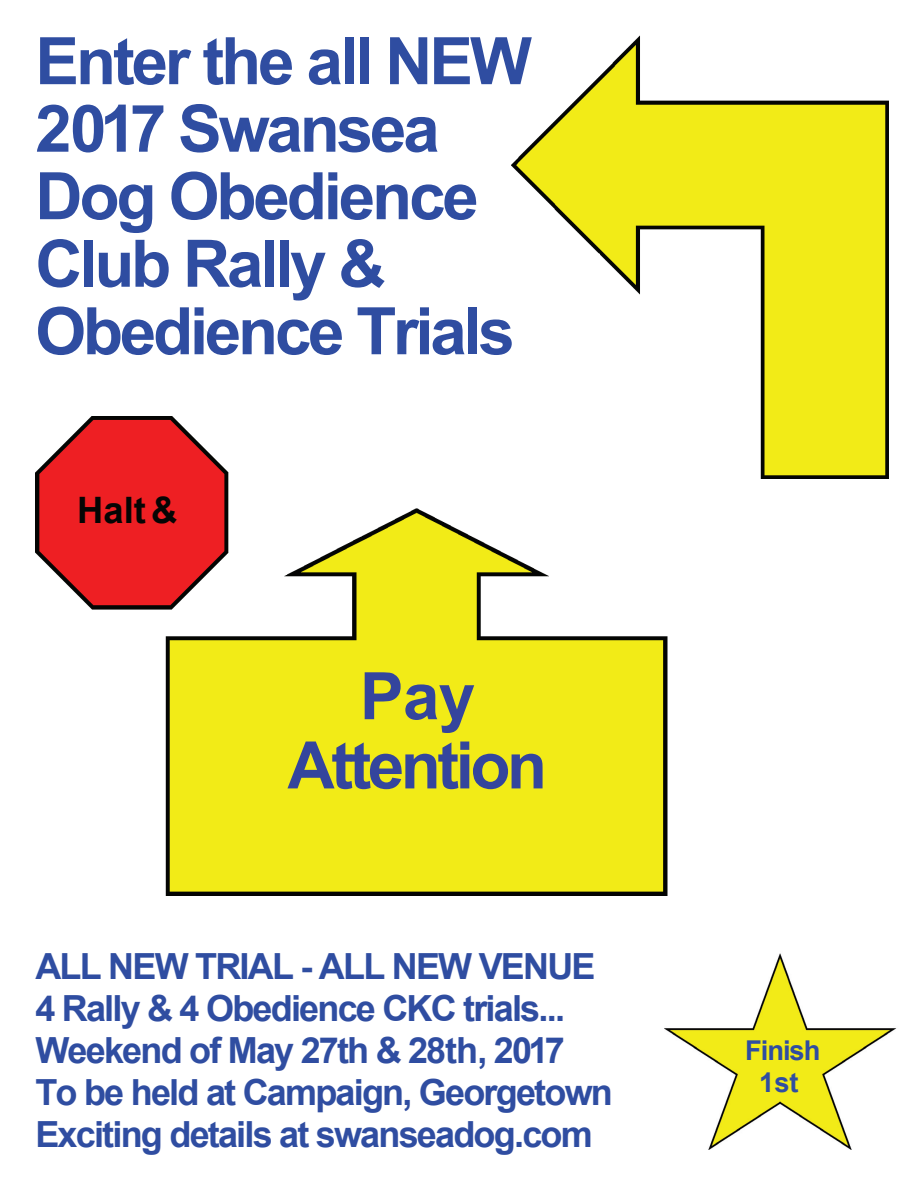
<style>
.page{position:relative;width:918px;height:1188px;background:#fff}
.page>*{position:absolute;margin:0;border:0;box-sizing:border-box;transform-origin:0 0}
.t1{font:700 65.55px/67.5px "Arial";letter-spacing:-.05em;color:#2f4da1}
.t2{font:700 65.55px/69.2px "Arial";letter-spacing:-.055em;color:#34459d;text-align:center}
.t3{font:700 36.45px "Arial";color:#050504}
.t4{font:700 36px/42px "Arial";letter-spacing:-.05em;color:#2f4da1}
.t5{font:700 27.3px/32.8px "Arial";letter-spacing:-.04em;color:#2f4da1;text-align:center}
</style>
<div class="page">
<img style="left:665px;top:953px;width:232px;height:196px">
<img style="left:35px;top:416px;width:633px;height:479px">
<img style="left:512px;top:35px;width:377px;height:444px">
<h1 class="t1" style="left:35px;top:29px;width:498px">Enter the all NEW<br>2017 Swansea<br>Dog Obedience<br>Club Rally &amp;<br>Obedience Trials</h1>
<p class="t3" style="left:77px;top:486px;width:102px">Halt&amp;</p>
<h1 class="t2" style="left:287px;top:664px;width:261px">Pay<br>Attention</h1>
<p class="t4" style="left:35px;top:946px;width:579px">ALL NEW TRIAL - ALL NEW VENUE<br>4 Rally &amp; 4 Obedience CKC trials...<br>Weekend of May 27th &amp; 28th, 2017<br>To be held at Campaign, Georgetown<br>Exciting details at swanseadog.com</p>
<p class="t5" style="left:745px;top:1034px;width:77px">Finish<br>1st</p>
</div>
